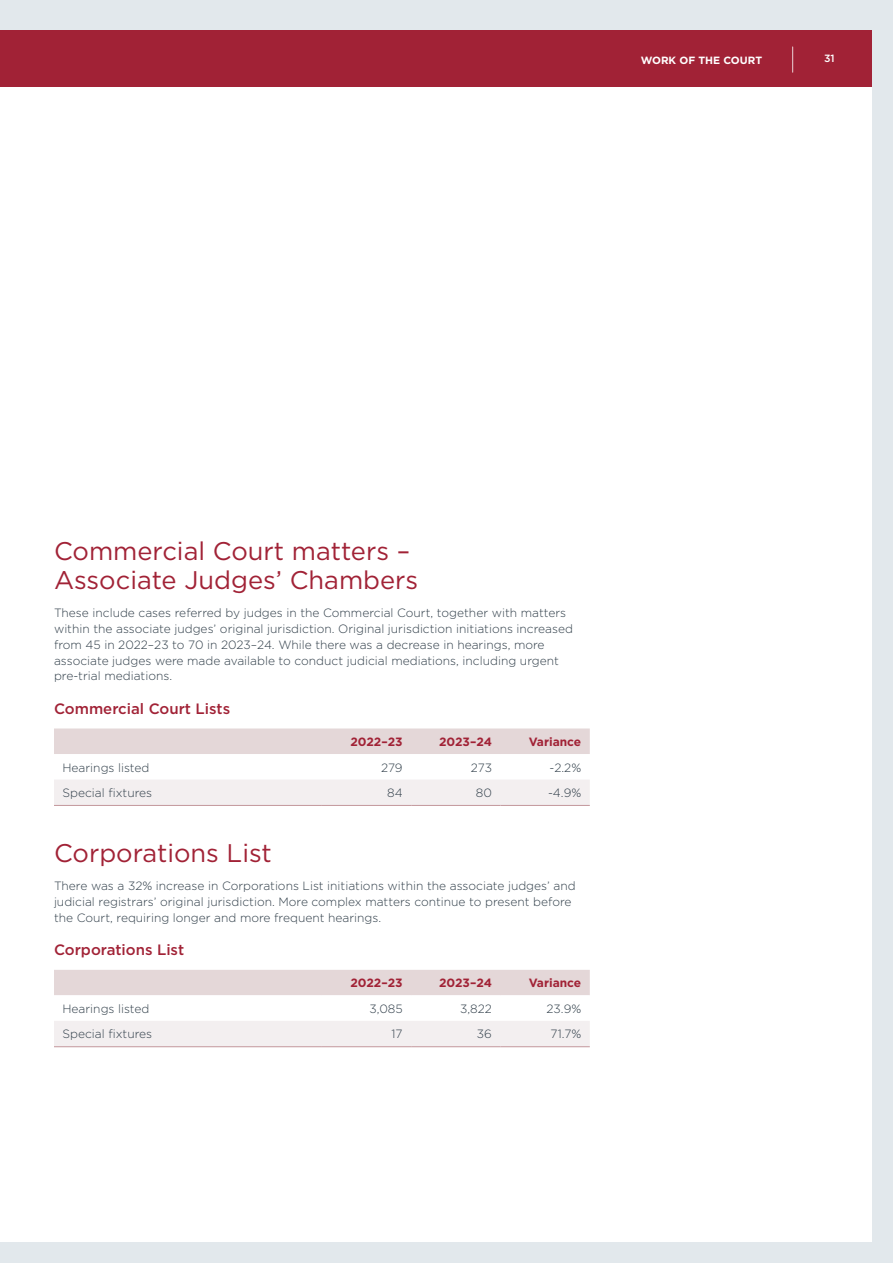
<style>
.page{position:relative;width:893px;height:1263px;background:#e2e8ec}
.page>*{position:absolute;margin:0;border:0;box-sizing:border-box;transform-origin:0 0}
.Red_H3{font:25.5px/28.5px "Gotham";color:#a12236}
.Green_H4{font:500 15px "Gotham";color:#a12236}
.SCV_Body_Copy{font:300 12px/15.8px "Gotham";color:#303e49}
.Table_Body{font:300 12px "Gotham";color:#303e49}
.Grey2_Table_Header{font:700 12px "Gotham";color:#a12236}
.t1{font:700 10.5px "Gotham";color:#fff}
.t2{font:500 10.5px "Gotham";color:#fff}
</style>
<div class="page">
<div style="left:0;top:87px;width:872px;height:1155px;background:#fff"></div>
<div style="left:0;top:30px;width:872px;height:57px;background:#a12236"></div>
<svg style="left:54px;top:728px;width:536px;height:77px"></svg>
<hr style="left:54px;top:805px;width:268px;height:1px;background:#c3979b">
<hr style="left:322px;top:805px;width:89px;height:1px;background:#c3979b">
<hr style="left:411px;top:805px;width:89px;height:1px;background:#c3979b">
<hr style="left:500px;top:805px;width:90px;height:1px;background:#c3979b">
<svg style="left:54px;top:970px;width:536px;height:76px"></svg>
<hr style="left:54px;top:1046px;width:268px;height:1px;background:#c3979b">
<hr style="left:322px;top:1046px;width:89px;height:1px;background:#c3979b">
<hr style="left:411px;top:1046px;width:89px;height:1px;background:#c3979b">
<hr style="left:500px;top:1046px;width:90px;height:1px;background:#c3979b">
<svg style="left:792px;top:47px;width:1px;height:25px"></svg>
<p class="t1" style="left:641px;top:53px;width:123px">WORK OF THE COURT</p>
<p class="t2" style="left:824px;top:52px;width:12px">31</p>
<h3 class="Red_H3" style="left:54px;top:537px;width:366px">Commercial Court matters –<br>Associate Judges’ Chambers</h3>
<p class="SCV_Body_Copy" style="left:54px;top:605px;width:521px">These include cases referred by judges in the Commercial Court, together with matters within the associate judges’ original jurisdiction. Original jurisdiction initiations increased from 45 in 2022–23 to 70 in 2023–24. While there was a decrease in hearings, more associate judges were made available to conduct judicial mediations, including urgent pre-trial mediations.</p>
<h4 class="Green_H4" style="left:54px;top:699px;width:178px">Commercial Court Lists</h4>
<p class="Grey2_Table_Header" style="left:350px;top:734px;width:54px">2022–23</p>
<p class="Grey2_Table_Header" style="left:439px;top:734px;width:54px">2023–24</p>
<p class="Grey2_Table_Header" style="left:529px;top:734px;width:54px">Variance</p>
<p class="SCV_Body_Copy" style="left:63px;top:759px;width:89px">Hearings listed</p>
<p class="Table_Body" style="left:381px;top:760px;width:23px">279</p>
<p class="Table_Body" style="left:471px;top:760px;width:23px">273</p>
<p class="Table_Body" style="left:550px;top:760px;width:33px">-2.2%</p>
<p class="Table_Body" style="left:63px;top:785px;width:91px">Special fixtures</p>
<p class="Table_Body" style="left:387px;top:785px;width:17px">84</p>
<p class="Table_Body" style="left:476px;top:785px;width:18px">80</p>
<p class="Table_Body" style="left:548px;top:785px;width:35px">-4.9%</p>
<h3 class="Red_H3" style="left:54px;top:838px;width:219px">Corporations List</h3>
<p class="SCV_Body_Copy" style="left:54px;top:878px;width:523px">There was a 32% increase in Corporations List initiations within the associate judges’ and judicial registrars’ original jurisdiction. More complex matters continue to present before the Court, requiring longer and more frequent hearings.</p>
<h4 class="Green_H4" style="left:54px;top:940px;width:132px">Corporations List</h4>
<p class="Grey2_Table_Header" style="left:350px;top:975px;width:54px">2022–23</p>
<p class="Grey2_Table_Header" style="left:439px;top:975px;width:54px">2023–24</p>
<p class="Grey2_Table_Header" style="left:529px;top:975px;width:54px">Variance</p>
<p class="SCV_Body_Copy" style="left:63px;top:1000px;width:89px">Hearings listed</p>
<p class="Table_Body" style="left:369px;top:1001px;width:35px">3,085</p>
<p class="Table_Body" style="left:460px;top:1001px;width:33px">3,822</p>
<p class="Table_Body" style="left:546px;top:1001px;width:36px">23.9%</p>
<p class="Table_Body" style="left:63px;top:1026px;width:91px">Special fixtures</p>
<p class="Table_Body" style="left:392px;top:1026px;width:13px">17</p>
<p class="Table_Body" style="left:477px;top:1026px;width:17px">36</p>
<p class="Table_Body" style="left:551px;top:1026px;width:32px">71.7%</p>
</div>
